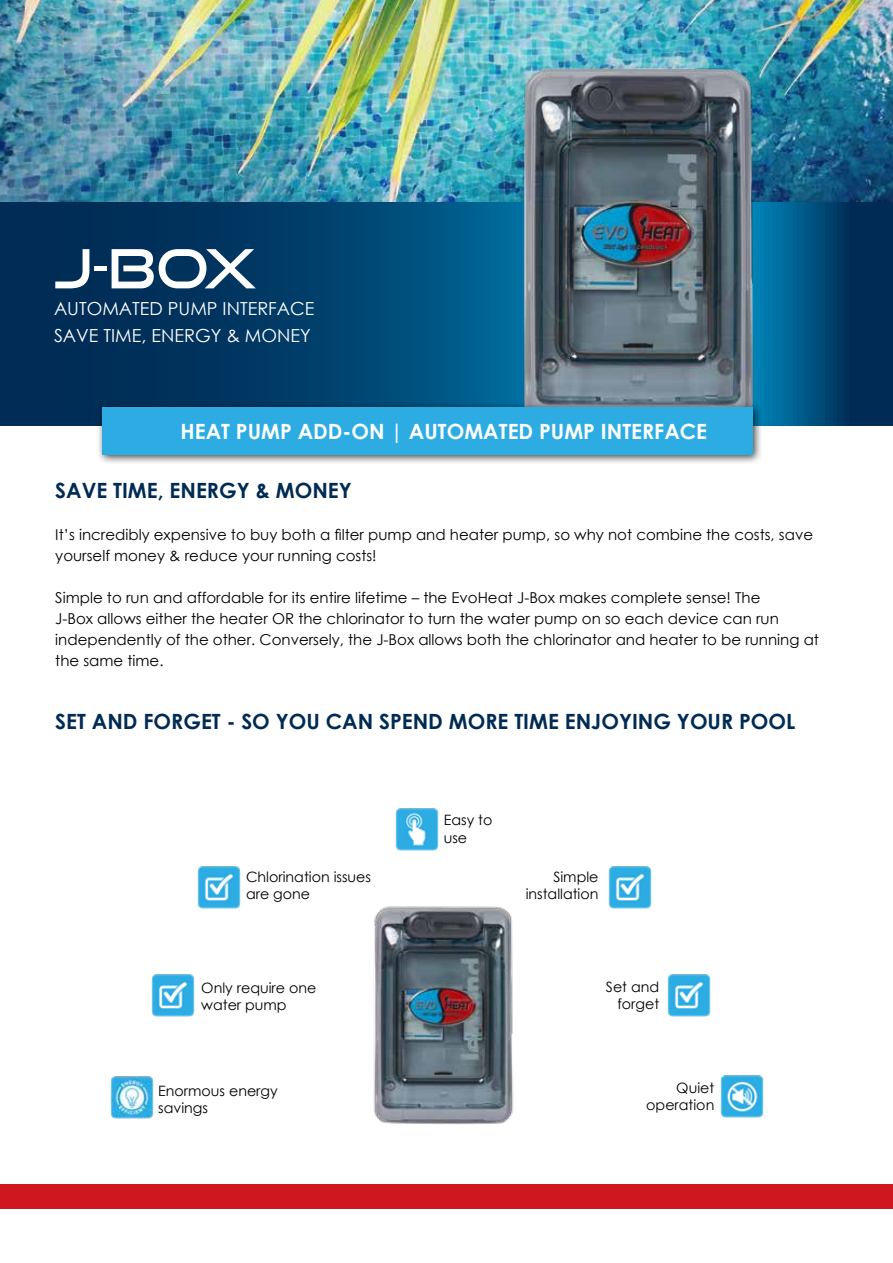
<style>
.page{position:relative;width:893px;height:1263px;background:#fff}
.page>*{position:absolute;margin:0;border:0;box-sizing:border-box;transform-origin:0 0}
.t1{font:54px "Good Times Rg";color:#fff}
.t2{font:700 21px "Century Gothic";color:#002b54}
.t3{font:700 21px "Century Gothic";color:#fff}
.t4{font:18px/27px "Century Gothic";color:#fff}
.t5{font:15px/21px "Century Gothic";color:#000}
.t6{font:14.25px/17.1px "Century Gothic";color:#000}
</style>
<div class="page">
<div style="left:0;top:1185px;width:893px;height:24px;background:#ce171e"></div>
<img style="left:0;top:0;width:893px;height:202px">
<svg style="left:0;top:202px;width:893px;height:224px;background:#003660"></svg>
<img style="left:110px;top:1076px;width:44px;height:43px">
<img style="left:395px;top:808px;width:44px;height:43px">
<img style="left:720px;top:1075px;width:44px;height:43px">
<img style="left:423px;top:33px;width:432px;height:393px">
<div style="left:96px;top:401px;width:667px;height:64px;background:#000;opacity:.75"></div>
<div style="left:102px;top:407px;width:650px;height:47px;background:#2cace2"></div>
<img style="left:373px;top:906px;width:141px;height:219px">
<img style="left:667px;top:974px;width:44px;height:43px">
<img style="left:151px;top:974px;width:44px;height:43px">
<img style="left:197px;top:866px;width:44px;height:43px">
<img style="left:608px;top:866px;width:44px;height:43px">
<h1 class="t1" style="left:54px;top:236px;width:205px">J-BOX</h1>
<p class="t4" style="left:54px;top:295px;width:262px">AUTOMATED PUMP INTERFACE<br>SAVE TIME, ENERGY &amp; MONEY</p>
<h2 class="t3" style="left:180px;top:415px;width:528px">HEAT PUMP ADD-ON | AUTOMATED PUMP INTERFACE</h2>
<h2 class="t2" style="left:55px;top:475px;width:298px">SAVE TIME, ENERGY &amp; MONEY</h2>
<p class="t5" style="left:55px;top:524px;width:759px">It’s incredibly expensive to buy both a filter pump and heater pump, so why not combine the costs, save yourself money &amp; reduce your running costs!</p>
<p class="t5" style="left:55px;top:587px;width:765px">Simple to run and affordable for its entire lifetime – the EvoHeat J-Box makes complete sense! The<br>J-Box allows either the heater OR the chlorinator to turn the water pump on so each device can run independently of the other. Conversely, the J-Box allows both the chlorinator and heater to be running at the same time.</p>
<h2 class="t2" style="left:55px;top:706px;width:742px">SET AND FORGET - SO YOU CAN SPEND MORE TIME ENJOYING YOUR POOL</h2>
<p class="t6" style="left:444px;top:811px;width:50px">Easy to use</p>
<p class="t6" style="left:246px;top:868px;width:127px">Chlorination issues are gone</p>
<p class="t6" style="left:526px;top:868px;width:74px;text-align:right">Simple installation</p>
<p class="t6" style="left:201px;top:979px;width:117px">Only require one water pump</p>
<p class="t6" style="left:158px;top:1082px;width:121px">Enormous energy savings</p>
<p class="t6" style="left:606px;top:978px;width:55px;text-align:right">Set and forget</p>
<p class="t6" style="left:646px;top:1079px;width:70px;text-align:right">Quiet operation</p>
</div>
